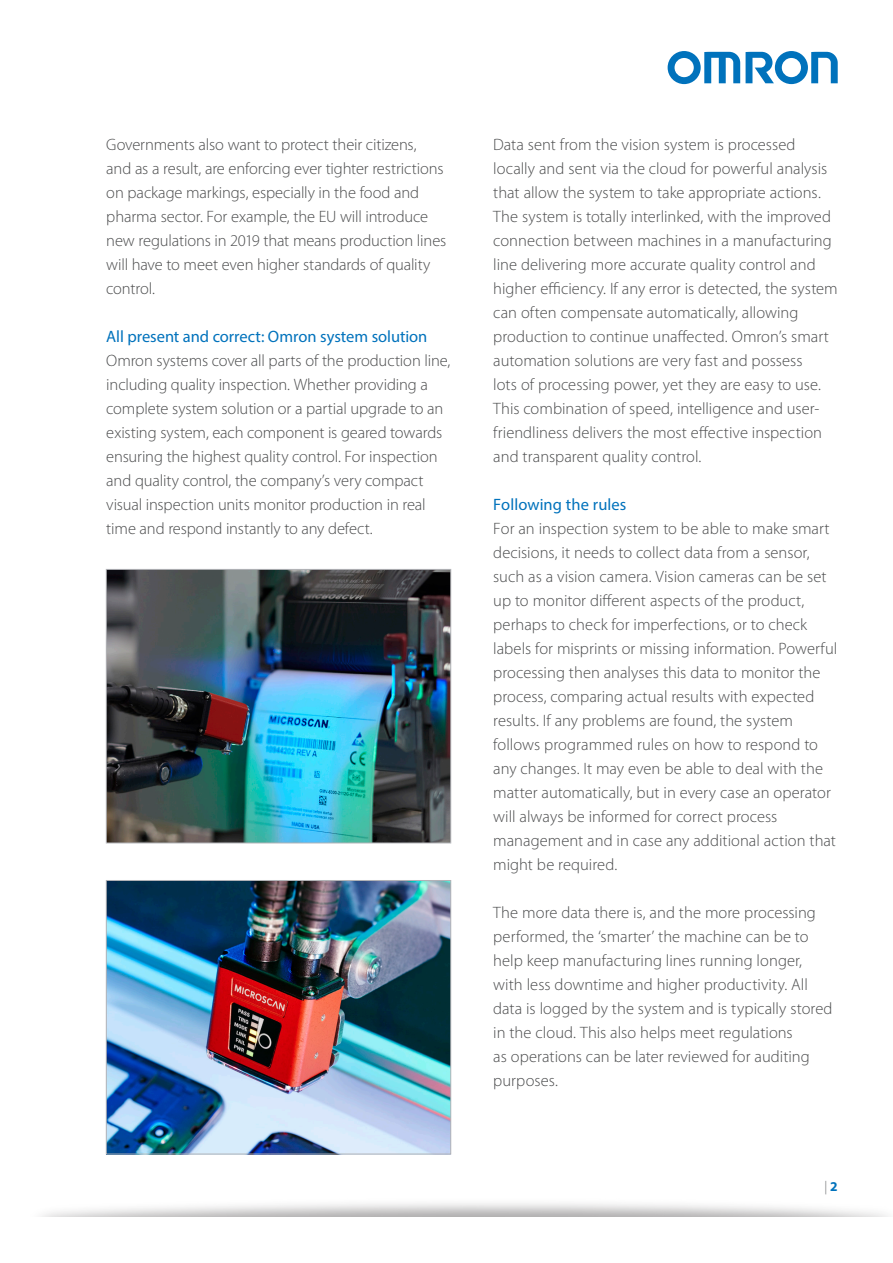
<style>
.page{position:relative;width:893px;height:1263px;background:#fff}
.page>*{position:absolute;margin:0;border:0;box-sizing:border-box;transform-origin:0 0}
.TEMPLATE_10_body_cop{font:300 16.5px/24px "Myriad Pro";color:#4b4c4d}
.TEMPLATE_10_body_cop-2{font:16.5px "Myriad Pro";color:#0072bc}
.t1{font:300 13.5px "Myriad Pro";color:#6c6d70}
.s1{font-weight:700;color:#0072bc}
</style>
<div class="page">
<img style="left:43px;top:1136px;width:843px;height:80px">
<svg style="left:668px;top:51px;width:72px;height:33px"></svg>
<svg style="left:746px;top:51px;width:92px;height:33px"></svg>
<img style="left:108px;top:571px;width:341px;height:270px">
<div style="left:106px;top:569px;width:345px;height:274px;border:1px solid #b2b3b7"></div>
<img style="left:108px;top:882px;width:341px;height:270px">
<div style="left:106px;top:880px;width:345px;height:274px;border:1px solid #b2b3b7"></div>
<p class="TEMPLATE_10_body_cop" style="left:106px;top:133px;width:342px">Governments also want to protect their citizens,<br>and as a result, are enforcing ever tighter restrictions on package markings, especially in the food and pharma sector. For example, the EU will introduce new regulations in 2019 that means production lines will have to meet even higher standards of quality control.</p>
<p class="TEMPLATE_10_body_cop-2" style="left:106px;top:326px;width:323px">All present and correct: Omron system solution</p>
<p class="TEMPLATE_10_body_cop" style="left:106px;top:349px;width:345px">Omron systems cover all parts of the production line, including quality inspection. Whether providing a complete system solution or a partial upgrade to an existing system, each component is geared towards ensuring the highest quality control. For inspection and quality control, the company’s very compact visual inspection units monitor production in real time and respond instantly to any defect.</p>
<p class="TEMPLATE_10_body_cop" style="left:493px;top:133px;width:346px">Data sent from the vision system is processed locally and sent via the cloud for powerful analysis that allow the system to take appropriate actions.<br>The system is totally interlinked, with the improved connection between machines in a manufacturing line delivering more accurate quality control and higher efficiency. If any error is detected, the system can often compensate automatically, allowing production to continue unaffected. Omron’s smart automation solutions are very fast and possess<br>lots of processing power, yet they are easy to use.<br>This combination of speed, intelligence and user&shy;friendliness delivers the most effective inspection and transparent quality control.</p>
<p class="TEMPLATE_10_body_cop-2" style="left:493px;top:494px;width:135px">Following the rules</p>
<p class="TEMPLATE_10_body_cop" style="left:493px;top:517px;width:346px">For an inspection system to be able to make smart decisions, it needs to collect data from a sensor, such as a vision camera. Vision cameras can be set up to monitor different aspects of the product, perhaps to check for imperfections, or to check labels for misprints or missing information. Powerful processing then analyses this data to monitor the process, comparing actual results with expected results. If any problems are found, the system follows programmed rules on how to respond to any changes. It may even be able to deal with the matter automatically, but in every case an operator will always be informed for correct process management and in case any additional action that might be required.</p>
<p class="TEMPLATE_10_body_cop" style="left:493px;top:901px;width:341px">The more data there is, and the more processing performed, the ‘smarter’ the machine can be to help keep manufacturing lines running longer, with less downtime and higher productivity. All data is logged by the system and is typically stored in the cloud. This also helps meet regulations<br>as operations can be later reviewed for auditing purposes.</p>
<p class="t1" style="left:824px;top:1179px;width:15px">| <span class="s1">2</span></p>
</div>
